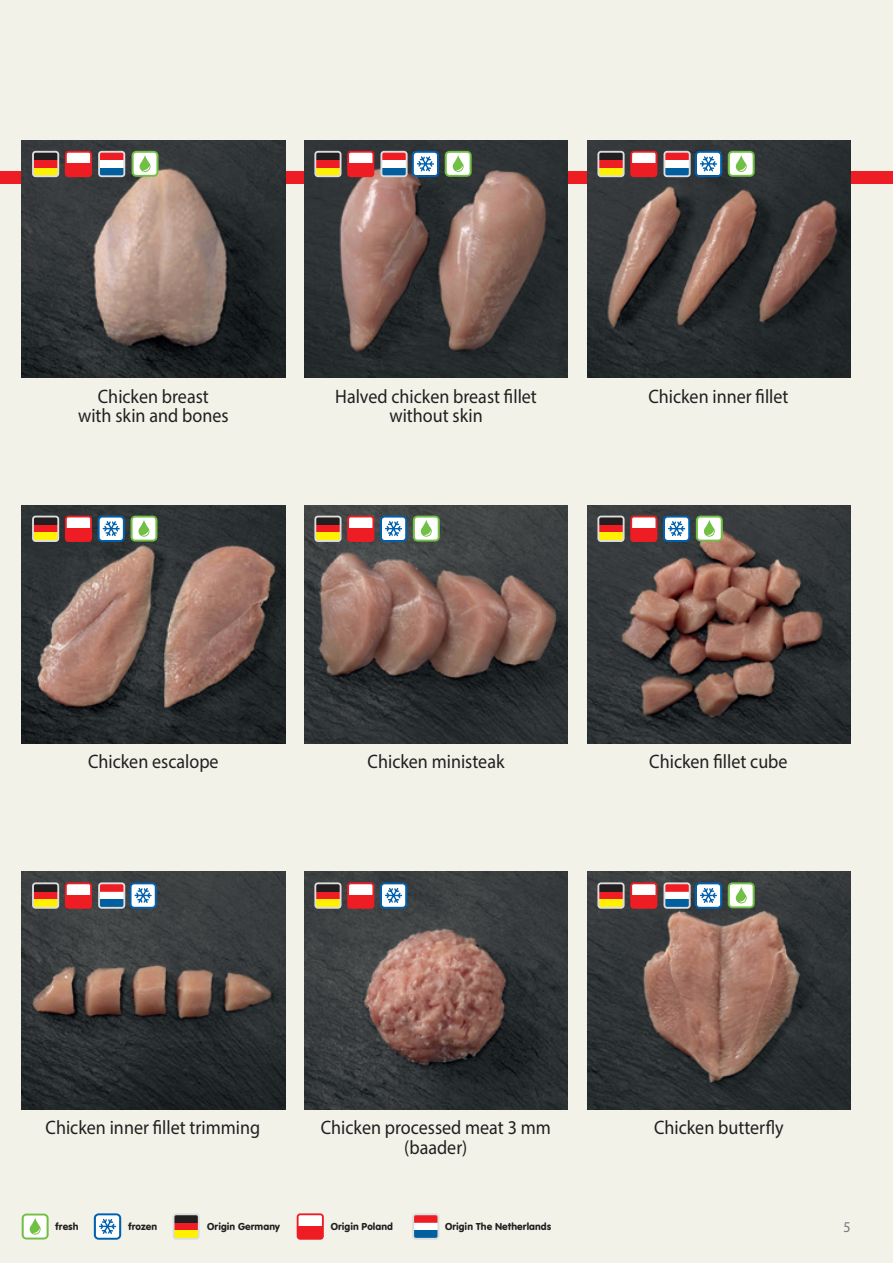
<style>
.page{position:relative;width:893px;height:1263px;background:#f2f2e9}
.page>*{position:absolute;margin:0;border:0;box-sizing:border-box;transform-origin:0 0}
.t1{font:19.5px/19.5px "Myriad Pro";color:#231f20;text-align:center;scale:.93 1}
.t2{font:15px "Myriad Pro";color:#76787b;scale:.93 1}
.t3{font:10.5px "VAG Rundschrift D";letter-spacing:.005em;color:#231f20}
</style>
<div class="page">
<div style="left:0;top:171px;width:893px;height:13px;background:#ee1d23"></div>
<img style="left:22px;top:141px;width:263px;height:237px">
<img style="left:304px;top:141px;width:264px;height:237px">
<img style="left:587px;top:141px;width:264px;height:237px">
<img style="left:587px;top:505px;width:264px;height:238px">
<img style="left:304px;top:505px;width:264px;height:238px">
<img style="left:22px;top:505px;width:263px;height:238px">
<img style="left:587px;top:872px;width:264px;height:237px">
<img style="left:304px;top:872px;width:264px;height:237px">
<img style="left:22px;top:872px;width:263px;height:237px">
<div style="left:598px;top:884px;width:26px;height:8px;background:#231f20"></div>
<div style="left:598px;top:892px;width:26px;height:7px;background:#ee1d23"></div>
<div style="left:598px;top:899px;width:26px;height:8px;background:#fff101"></div>
<div style="left:597px;top:882px;width:28px;height:27px;border:2px solid #dcdddf;border-radius:3px"></div>
<div style="left:631px;top:883px;width:25px;height:25px;background:#fff;border-radius:3px"></div>
<div style="left:631px;top:895px;width:25px;height:13px;background:#ee1d23"></div>
<div style="left:630px;top:882px;width:27px;height:27px;border:2px solid #ee1d23;border-radius:3px"></div>
<svg style="left:728px;top:882px;width:27px;height:26px"></svg>
<svg style="left:666px;top:882px;width:56px;height:27px"></svg>
<div style="left:664px;top:899px;width:26px;height:8px;background:#015fa0"></div>
<div style="left:663px;top:882px;width:28px;height:27px;border:2px solid #dcdddf;border-radius:3px"></div>
<div style="left:598px;top:153px;width:26px;height:7px;background:#231f20"></div>
<div style="left:598px;top:160px;width:26px;height:8px;background:#ee1d23"></div>
<div style="left:598px;top:168px;width:26px;height:7px;background:#fff101"></div>
<div style="left:597px;top:151px;width:28px;height:26px;border:2px solid #dcdddf;border-radius:3px"></div>
<div style="left:631px;top:152px;width:25px;height:24px;background:#fff;border-radius:3px"></div>
<div style="left:631px;top:164px;width:25px;height:12px;background:#ee1d23"></div>
<div style="left:630px;top:151px;width:27px;height:26px;border:2px solid #ee1d23;border-radius:3px"></div>
<svg style="left:728px;top:151px;width:27px;height:26px"></svg>
<svg style="left:666px;top:151px;width:56px;height:26px"></svg>
<div style="left:664px;top:168px;width:26px;height:7px;background:#015fa0"></div>
<div style="left:663px;top:151px;width:28px;height:26px;border:2px solid #dcdddf;border-radius:3px"></div>
<div style="left:315px;top:153px;width:26px;height:7px;background:#231f20"></div>
<div style="left:315px;top:160px;width:26px;height:8px;background:#ee1d23"></div>
<div style="left:315px;top:168px;width:26px;height:7px;background:#fff101"></div>
<div style="left:314px;top:151px;width:27px;height:26px;border:2px solid #dcdddf;border-radius:3px"></div>
<div style="left:348px;top:152px;width:25px;height:24px;background:#fff;border-radius:3px"></div>
<div style="left:348px;top:164px;width:25px;height:12px;background:#ee1d23"></div>
<div style="left:347px;top:151px;width:27px;height:26px;border:2px solid #ee1d23;border-radius:3px"></div>
<svg style="left:445px;top:151px;width:27px;height:26px"></svg>
<svg style="left:383px;top:151px;width:56px;height:26px"></svg>
<div style="left:381px;top:168px;width:26px;height:7px;background:#015fa0"></div>
<div style="left:380px;top:151px;width:28px;height:26px;border:2px solid #dcdddf;border-radius:3px"></div>
<div style="left:33px;top:153px;width:25px;height:7px;background:#231f20"></div>
<div style="left:33px;top:160px;width:25px;height:8px;background:#ee1d23"></div>
<div style="left:33px;top:168px;width:25px;height:7px;background:#fff101"></div>
<div style="left:32px;top:151px;width:27px;height:26px;border:2px solid #dcdddf;border-radius:3px"></div>
<div style="left:66px;top:152px;width:25px;height:24px;background:#fff;border-radius:3px"></div>
<div style="left:66px;top:164px;width:25px;height:12px;background:#ee1d23"></div>
<div style="left:65px;top:151px;width:27px;height:26px;border:2px solid #ee1d23;border-radius:3px"></div>
<svg style="left:132px;top:151px;width:26px;height:26px"></svg>
<div style="left:99px;top:153px;width:25px;height:7px;background:#ee1d23"></div>
<svg style="left:101px;top:160px;width:21px;height:8px"></svg>
<div style="left:99px;top:168px;width:25px;height:7px;background:#015fa0"></div>
<div style="left:98px;top:151px;width:27px;height:26px;border:2px solid #dcdddf;border-radius:3px"></div>
<svg style="left:663px;top:516px;width:27px;height:26px"></svg>
<div style="left:598px;top:517px;width:26px;height:8px;background:#231f20"></div>
<div style="left:598px;top:525px;width:26px;height:8px;background:#ee1d23"></div>
<div style="left:598px;top:533px;width:26px;height:7px;background:#fff101"></div>
<div style="left:597px;top:516px;width:28px;height:26px;border:2px solid #dcdddf;border-radius:3px"></div>
<div style="left:631px;top:516px;width:25px;height:25px;background:#fff;border-radius:3px"></div>
<div style="left:631px;top:528px;width:25px;height:13px;background:#ee1d23"></div>
<div style="left:630px;top:516px;width:27px;height:26px;border:2px solid #ee1d23;border-radius:3px"></div>
<svg style="left:696px;top:516px;width:27px;height:25px"></svg>
<svg style="left:380px;top:516px;width:27px;height:26px"></svg>
<div style="left:315px;top:517px;width:26px;height:8px;background:#231f20"></div>
<div style="left:315px;top:525px;width:26px;height:8px;background:#ee1d23"></div>
<div style="left:315px;top:533px;width:26px;height:7px;background:#fff101"></div>
<div style="left:314px;top:516px;width:27px;height:26px;border:2px solid #dcdddf;border-radius:3px"></div>
<div style="left:348px;top:516px;width:25px;height:25px;background:#fff;border-radius:3px"></div>
<div style="left:348px;top:528px;width:25px;height:13px;background:#ee1d23"></div>
<div style="left:347px;top:516px;width:27px;height:26px;border:2px solid #ee1d23;border-radius:3px"></div>
<svg style="left:413px;top:516px;width:27px;height:25px"></svg>
<div style="left:33px;top:517px;width:25px;height:8px;background:#231f20"></div>
<div style="left:33px;top:525px;width:25px;height:8px;background:#ee1d23"></div>
<div style="left:33px;top:533px;width:25px;height:7px;background:#fff101"></div>
<div style="left:32px;top:516px;width:27px;height:26px;border:2px solid #dcdddf;border-radius:3px"></div>
<div style="left:66px;top:516px;width:25px;height:25px;background:#fff;border-radius:3px"></div>
<div style="left:66px;top:528px;width:25px;height:13px;background:#ee1d23"></div>
<div style="left:65px;top:516px;width:27px;height:26px;border:2px solid #ee1d23;border-radius:3px"></div>
<svg style="left:98px;top:516px;width:59px;height:26px;background:#9fbeb7"></svg>
<svg style="left:380px;top:882px;width:27px;height:27px"></svg>
<div style="left:315px;top:884px;width:26px;height:8px;background:#231f20"></div>
<div style="left:315px;top:892px;width:26px;height:7px;background:#ee1d23"></div>
<div style="left:315px;top:899px;width:26px;height:8px;background:#fff101"></div>
<div style="left:314px;top:882px;width:27px;height:27px;border:2px solid #dcdddf;border-radius:3px"></div>
<div style="left:348px;top:883px;width:25px;height:25px;background:#fff;border-radius:3px"></div>
<div style="left:348px;top:895px;width:25px;height:13px;background:#ee1d23"></div>
<div style="left:347px;top:882px;width:27px;height:27px;border:2px solid #ee1d23;border-radius:3px"></div>
<div style="left:33px;top:884px;width:25px;height:8px;background:#231f20"></div>
<div style="left:33px;top:892px;width:25px;height:7px;background:#ee1d23"></div>
<div style="left:33px;top:899px;width:25px;height:8px;background:#fff101"></div>
<div style="left:32px;top:882px;width:27px;height:27px;border:2px solid #dcdddf;border-radius:3px"></div>
<div style="left:66px;top:883px;width:25px;height:25px;background:#fff;border-radius:3px"></div>
<div style="left:66px;top:895px;width:25px;height:13px;background:#ee1d23"></div>
<div style="left:65px;top:882px;width:27px;height:27px;border:2px solid #ee1d23;border-radius:3px"></div>
<svg style="left:101px;top:882px;width:56px;height:27px"></svg>
<div style="left:99px;top:899px;width:25px;height:8px;background:#015fa0"></div>
<div style="left:98px;top:882px;width:27px;height:27px;border:2px solid #dcdddf;border-radius:3px"></div>
<svg style="left:94px;top:1213px;width:27px;height:27px"></svg>
<svg style="left:22px;top:1213px;width:27px;height:26px"></svg>
<div style="left:174px;top:1215px;width:25px;height:8px;background:#231f20"></div>
<div style="left:174px;top:1223px;width:25px;height:7px;background:#ee1d23"></div>
<div style="left:174px;top:1230px;width:25px;height:8px;background:#fff101"></div>
<div style="left:173px;top:1213px;width:27px;height:27px;border:2px solid #dcdddf;border-radius:3px"></div>
<div style="left:298px;top:1214px;width:25px;height:25px;background:#fff;border-radius:3px"></div>
<div style="left:298px;top:1226px;width:25px;height:13px;background:#ee1d23"></div>
<div style="left:297px;top:1213px;width:27px;height:27px;border:2px solid #ee1d23;border-radius:3px"></div>
<div style="left:413px;top:1215px;width:25px;height:8px;background:#ee1d23"></div>
<svg style="left:415px;top:1223px;width:21px;height:7px"></svg>
<div style="left:413px;top:1230px;width:25px;height:8px;background:#015fa0"></div>
<div style="left:412px;top:1213px;width:27px;height:27px;border:2px solid #dcdddf;border-radius:3px"></div>
<p class="t1" style="left:78px;top:386px;width:163px">Chicken breast<br>with skin and bones</p>
<p class="t1" style="left:335px;top:386px;width:218px">Halved chicken breast fillet</p>
<p class="t1" style="left:648px;top:386px;width:152px">Chicken inner fillet</p>
<p class="t1" style="left:389px;top:406px;width:102px">without skin</p>
<p class="t1" style="left:88px;top:751px;width:142px">Chicken escalope</p>
<p class="t1" style="left:368px;top:751px;width:149px">Chicken ministeak</p>
<p class="t1" style="left:649px;top:751px;width:150px">Chicken fillet cube</p>
<p class="t1" style="left:46px;top:1117px;width:232px">Chicken inner fillet trimming</p>
<p class="t1" style="left:321px;top:1117px;width:249px">Chicken processed meat 3 mm (baader)</p>
<p class="t3" style="left:55px;top:1220px;width:25px">fresh</p>
<p class="t3" style="left:128px;top:1220px;width:30px">frozen</p>
<p class="t3" style="left:207px;top:1220px;width:74px">Origin Germany</p>
<p class="t3" style="left:331px;top:1220px;width:64px">Origin Poland</p>
<p class="t3" style="left:445px;top:1220px;width:108px">Origin The Netherlands</p>
<p class="t1" style="left:654px;top:1117px;width:141px">Chicken butterfly</p>
<p class="t2" style="left:843px;top:1217px;width:9px">5</p>
</div>
